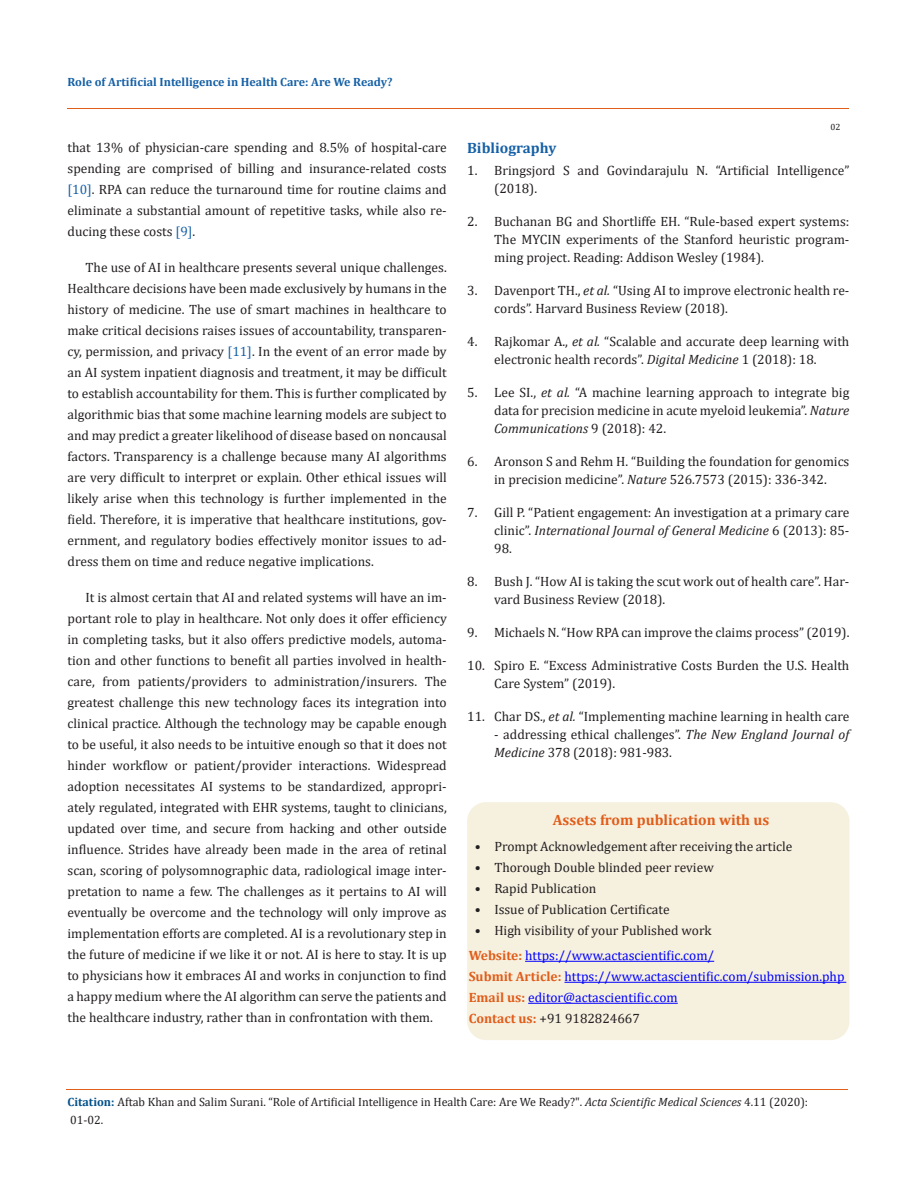
<style>
.page{position:relative;width:917px;height:1188px;background:#fff}
.page>*{position:absolute;margin:0;border:0;box-sizing:border-box;transform-origin:0 0}
.t1{font:700 15px "Cambria";color:#e05d1a}
.t2{font:700 15px "Cambria";color:#1560a6}
.t3{font:13.5px/21px "Cambria";color:#231f20;text-align:justify}
.t4{font:13.5px "Cambria";color:#00f}
.t5{font:12px/18px "Cambria";color:#231f20}
.t6{font:700 12px "Cambria";color:#1560a6}
.t7{font:9px "Cambria";color:#231f20}
.s1{color:#1560a6}
.s2{font-style:italic}
.s3{font-weight:700;color:#e05d1a}
.s4{font-weight:700;color:#035089}
</style>
<div class="page">
<hr style="left:67px;top:109px;width:782px;height:1px;background:#e05d1a">
<div style="left:468px;top:803px;width:380px;height:236px;background:#f6f0df;border-radius:18px"></div>
<div style="left:467px;top:802px;width:382px;height:238px;border:2px solid #f6f0df;border-radius:18px"></div>
<hr style="left:525px;top:961px;width:189px;height:1px;background:#00f">
<hr style="left:564px;top:982px;width:282px;height:1px;background:#00f">
<hr style="left:528px;top:1003px;width:149px;height:1px;background:#00f">
<hr style="left:66px;top:1089px;width:782px;height:1px;background:#e05d1a">
<p class="t6" style="left:68px;top:74px;width:326px">Role of Artificial Intelligence in Health Care: Are We Ready?</p>
<p class="t3" style="left:68px;top:136px;width:381px">that 13% of physician-care spending and 8.5% of hospital-care spending are comprised of billing and insurance-related costs <span class="s1">[10]</span>. RPA can reduce the turnaround time for routine claims and eliminate a substantial amount of repetitive tasks, while also re&shy;ducing these costs <span class="s1">[9]</span>.</p>
<p class="t3" style="left:68px;top:256px;width:381px;text-indent:18px">The use of AI in healthcare presents several unique challenges.<br>Healthcare decisions have been made exclusively by humans in the history of medicine. The use of smart machines in healthcare to make critical decisions raises issues of accountability, transparen&shy;cy, permission, and privacy <span class="s1">[11]</span>. In the event of an error made by an AI system inpatient diagnosis and treatment, it may be difficult to establish accountability for them. This is further complicated by algorithmic bias that some machine learning models are subject to and may predict a greater likelihood of disease based on noncausal factors. Transparency is a challenge because many AI algorithms are very difficult to interpret or explain. Other ethical issues will likely arise when this technology is further implemented in the field. Therefore, it is imperative that healthcare institutions, gov&shy;ernment, and regulatory bodies effectively monitor issues to ad&shy;dress them on time and reduce negative implications.</p>
<p class="t3" style="left:68px;top:586px;width:381px;text-indent:18px">It is almost certain that AI and related systems will have an im&shy;portant role to play in healthcare. Not only does it offer efficiency in completing tasks, but it also offers predictive models, automa&shy;tion and other functions to benefit all parties involved in health&shy;care, from patients/providers to administration/insurers. The greatest challenge this new technology faces its integration into clinical practice. Although the technology may be capable enough to be useful, it also needs to be intuitive enough so that it does not hinder workflow or patient/provider interactions. Widespread adoption necessitates AI systems to be standardized, appropri&shy;ately regulated, integrated with EHR systems, taught to clinicians, updated over time, and secure from hacking and other outside influence. Strides have already been made in the area of retinal scan, scoring of polysomnographic data, radiological image inter&shy;pretation to name a few. The challenges as it pertains to AI will eventually be overcome and the technology will only improve as implementation efforts are completed. AI is a revolutionary step in the future of medicine if we like it or not. AI is here to stay. It is up to physicians how it embraces AI and works in conjunction to find a happy medium where the AI algorithm can serve the patients and the healthcare industry, rather than in confrontation with them.</p>
<p class="t7" style="left:830px;top:122px;width:11px">02</p>
<p class="t2" style="left:467px;top:137px;width:91px">Bibliography</p>
<p class="t3" style="left:494px;top:162px;width:356px;line-height:18px;text-indent:-27px">1. Bringsjord S and Govindarajulu N. “Artificial Intelligence” (2018).</p>
<p class="t3" style="left:494px;top:213px;width:357px;line-height:18px;text-indent:-27px">2. Buchanan BG and Shortliffe EH. “Rule-based expert systems:<br>The MYCIN experiments of the Stanford heuristic program&shy;ming project. Reading: Addison Wesley (1984).</p>
<p class="t3" style="left:494px;top:282px;width:357px;line-height:18px;text-indent:-27px">3. Davenport TH., <span class="s2">et al.</span> “Using AI to improve electronic health re&shy;cords”. Harvard Business Review (2018).</p>
<p class="t3" style="left:467px;top:333px;width:383px;line-height:18px;text-align:center">4. Rajkomar A., <span class="s2">et al.</span> “Scalable and accurate deep learning with electronic health records”. <span class="s2">Digital Medicine</span> 1 (2018): 18.</p>
<p class="t3" style="left:494px;top:384px;width:357px;line-height:18px;text-indent:-27px">5. Lee SI., <span class="s2">et al.</span> “A machine learning approach to integrate big data for precision medicine in acute myeloid leukemia”. <span class="s2">Nature Communications</span> 9 (2018): 42.</p>
<p class="t3" style="left:467px;top:453px;width:384px;line-height:18px;text-align:center">6. Aronson S and Rehm H. “Building the foundation for genomics in precision medicine”. <span class="s2">Nature</span> 526.7573 (2015): 336-342.</p>
<p class="t3" style="left:494px;top:504px;width:357px;line-height:18px;text-indent:-27px">7. Gill P. “Patient engagement: An investigation at a primary care clinic”. <span class="s2">International Journal of General Medicine</span> 6 (2013): 85- 98.</p>
<p class="t3" style="left:494px;top:573px;width:357px;line-height:18px;text-indent:-27px">8. Bush J. “How AI is taking the scut work out of health care”. Har&shy;vard Business Review (2018).</p>
<p class="t3" style="left:467px;top:622px;width:384px">9. Michaels N. “How RPA can improve the claims process” (2019).</p>
<p class="t3" style="left:494px;top:657px;width:357px;line-height:18px;text-indent:-27px">10. Spiro E. “Excess Administrative Costs Burden the U.S. Health<br>Care System” (2019).</p>
<p class="t3" style="left:467px;top:706px;width:384px">11. Char DS., <span class="s2">et al.</span> “Implementing machine learning in health care</p>
<p class="t3" style="left:494px;top:726px;width:357px;line-height:18px">- addressing ethical challenges”. <span class="s2">The New England Journal of<br>Medicine</span> 378 (2018): 981-983.</p>
<p class="t1" style="left:553px;top:809px;width:218px">Assets from publication with us</p>
<p class="t3" style="left:475px;top:836px;width:319px">• Prompt Acknowledgement after receiving the article</p>
<p class="t3" style="left:475px;top:857px;width:240px">• Thorough Double blinded peer review</p>
<p class="t3" style="left:475px;top:878px;width:123px">• Rapid Publication</p>
<p class="t3" style="left:475px;top:899px;width:196px">• Issue of Publication Certificate</p>
<p class="t3" style="left:475px;top:920px;width:238px">• High visibility of your Published work</p>
<p class="t4" style="left:468px;top:948px;width:247px"><span class="s3">Website:</span> https://www.actascientific.com/</p>
<p class="t4" style="left:468px;top:969px;width:377px"><span class="s3">Submit Article:</span> https://www.actascientific.com/submission.php</p>
<p class="t4" style="left:468px;top:990px;width:210px"><span class="s3">Email us:</span> editor@actascientific.com</p>
<p class="t3" style="left:468px;top:1008px;width:173px"><span class="s3">Contact us:</span> +91 9182824667</p>
<p class="t5" style="left:67px;top:1093px;width:742px"><span class="s4">Citation:</span> Aftab Khan and Salim Surani. “Role of Artificial Intelligence in Health Care: Are We Ready?". <span class="s2">Acta Scientific Medical Sciences</span> 4.11 (2020):<br>01-02.</p>
</div>
